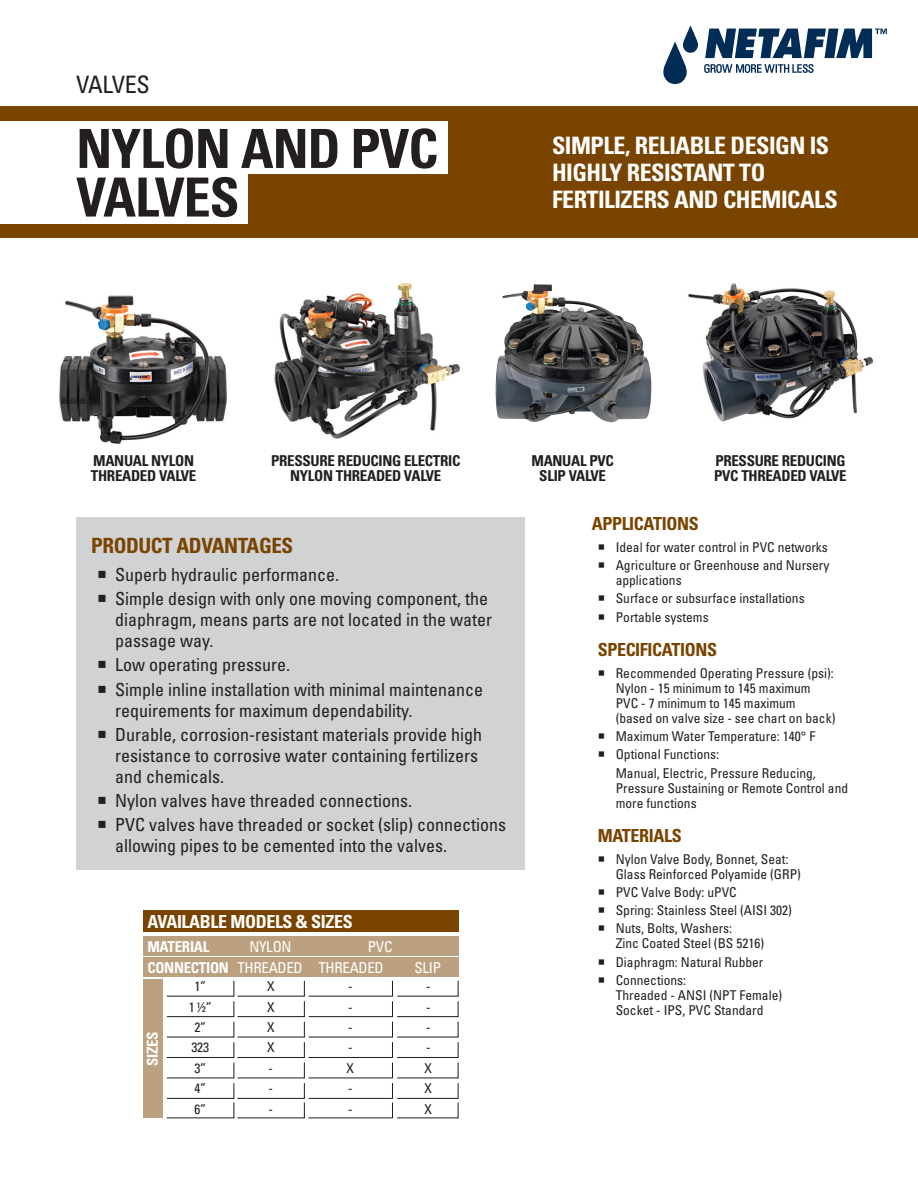
<style>
.page{position:relative;width:918px;height:1188px;background:#fff}
.page>*{position:absolute;margin:0;border:0;box-sizing:border-box;transform-origin:0 0}
.t1{font:700 condensed 54px "Univers LT Std";letter-spacing:-.02em;color:#231f20}
.t2{font:700 condensed 24px/27px "Univers LT Std";letter-spacing:-.02em;color:#fff}
.t3{font:condensed 24px "Univers LT Std";letter-spacing:-.02em;color:#231f20}
.t4{font:700 condensed 21px "Univers LT Std";letter-spacing:-.02em;color:#794400}
.t5{font:condensed 18px/21px "Univers LT Std";color:#231f20}
.t6{font:700 condensed 18px "Univers LT Std";letter-spacing:-.02em;color:#794400}
.t7{font:700 condensed 18px "Univers LT Std";letter-spacing:-.02em;color:#fff}
.t8{font:700 condensed 15px/15px "Univers LT Std";letter-spacing:-.02em;color:#231f20;text-align:center}
.t9{font:condensed 15px/21px "Univers LT Std";letter-spacing:-.02em;color:#fff}
.t10{font:700 condensed 15px "Univers LT Std";letter-spacing:-.02em;color:#fff}
.t11{font:condensed 13.5px/20.5px "Univers LT Std";color:#231f20;text-align:justify}
.s1{font-weight:700}
</style>
<div class="page">
<img style="left:495px;top:284px;width:157px;height:139px">
<img style="left:688px;top:283px;width:186px;height:139px">
<img style="left:274px;top:283px;width:186px;height:156px">
<img style="left:59px;top:295px;width:168px;height:149px">
<div style="left:0;top:107px;width:918px;height:131px;background:#794400"></div>
<div style="left:0;top:121px;width:448px;height:53px;background:#fff"></div>
<svg style="left:705px;top:29px;width:182px;height:29px"></svg>
<svg style="left:663px;top:25px;width:35px;height:59px"></svg>
<svg style="left:704px;top:64px;width:110px;height:9px"></svg>
<div style="left:76px;top:517px;width:449px;height:352px;background:#d1d2d4"></div>
<div style="left:0;top:171px;width:248px;height:53px;background:#fff"></div>
<div style="left:143px;top:937px;width:315px;height:19px;background:#bca180"></div>
<div style="left:143px;top:958px;width:315px;height:19px;background:#bca180"></div>
<div style="left:143px;top:910px;width:315px;height:22px;background:#794400"></div>
<svg style="left:166px;top:980px;width:293px;height:139px"></svg>
<div style="left:143px;top:979px;width:19px;height:139px;background:#bca180"></div>
<p class="t3" style="left:76px;top:69px;width:75px">VALVES</p>
<p class="t1" style="left:76px;top:116px;width:364px">NYLON AND PVC</p>
<p class="t1" style="left:76px;top:164px;width:165px">VALVES</p>
<p class="t2" style="left:552px;top:132px;width:279px">SIMPLE, RELIABLE DESIGN IS<br>HIGHLY RESISTANT TO</p>
<p class="t2" style="left:552px;top:186px;width:287px">FERTILIZERS AND CHEMICALS</p>
<p class="t8" style="left:93px;top:453px;width:102px">MANUAL NYLON</p>
<p class="t8" style="left:91px;top:468px;width:107px">THREADED VALVE</p>
<p class="t8" style="left:271px;top:453px;width:191px">PRESSURE REDUCING ELECTRIC<br>NYLON THREADED VALVE</p>
<p class="t8" style="left:532px;top:453px;width:84px">MANUAL PVC</p>
<p class="t8" style="left:539px;top:468px;width:68px">SLIP VALVE</p>
<p class="t8" style="left:715px;top:453px;width:132px">PRESSURE REDUCING</p>
<p class="t8" style="left:714px;top:468px;width:134px">PVC THREADED VALVE</p>
<p class="t4" style="left:91px;top:533px;width:204px">PRODUCT ADVANTAGES</p>
<p class="t5" style="left:97px;top:564px;width:243px">○ Superb hydraulic performance.</p>
<p class="t5" style="left:115px;top:588px;width:378px;text-indent:-18px">○ Simple design with only one moving component, the diaphragm, means parts are not located in the water passage way.</p>
<p class="t5" style="left:97px;top:654px;width:194px">○ Low operating pressure.</p>
<p class="t5" style="left:115px;top:679px;width:369px;text-indent:-18px">○ Simple inline installation with minimal maintenance requirements for maximum dependability.</p>
<p class="t5" style="left:115px;top:724px;width:368px;text-indent:-18px">○ Durable, corrosion-resistant materials provide high resistance to corrosive water containing fertilizers and chemicals.</p>
<p class="t5" style="left:97px;top:790px;width:316px">○ Nylon valves have threaded connections.</p>
<p class="t5" style="left:115px;top:814px;width:392px;text-indent:-18px">○ PVC valves have threaded or socket (slip) connections allowing pipes to be cemented into the valves.</p>
<p class="t7" style="left:147px;top:910px;width:207px">AVAILABLE MODELS &amp; SIZES</p>
<p class="t9" style="left:147px;top:936px;width:246px;text-indent:220px">PVC<br><span class="s1">CONNECTION</span> THREADED THREADED</p>
<p class="t10" style="left:147px;top:937px;width:63px">MATERIAL</p>
<p class="t9" style="left:249px;top:936px;width:44px">NYLON</p>
<p class="t9" style="left:414px;top:957px;width:28px">SLIP</p>
<p class="t10" style="left:143px;top:1066px;width:36px;rotate:-90deg">SIZES</p>
<p class="t11" style="left:189px;top:976px;width:25px;text-align:center">1”<br>1 ½”<br>2”<br>323<br>3”<br>4”<br>6”</p>
<p class="t11" style="left:267px;top:976px;width:9px">X X X X - - -</p>
<p class="t11" style="left:347px;top:976px;width:9px">- - - - X - -</p>
<p class="t11" style="left:425px;top:976px;width:9px">- - - - X X X</p>
<p class="t6" style="left:592px;top:513px;width:108px">APPLICATIONS</p>
<p class="t11" style="left:598px;top:537px;width:232px">○ Ideal for water control in PVC networks</p>
<p class="t11" style="left:616px;top:558px;width:215px;line-height:15px;text-indent:-18px">○ Agriculture or Greenhouse and Nursery applications</p>
<p class="t11" style="left:598px;top:588px;width:208px">○ Surface or subsurface installations</p>
<p class="t11" style="left:598px;top:606px;width:112px">○ Portable systems</p>
<p class="t6" style="left:598px;top:639px;width:121px">SPECIFICATIONS</p>
<p class="t11" style="left:598px;top:665px;width:238px;line-height:15px;text-align:center">○ Recommended Operating Pressure (psi):<br>Nylon - 15 minimum to 145 maximum</p>
<p class="t11" style="left:616px;top:693px;width:181px">PVC - 7 minimum to 145 maximum</p>
<p class="t11" style="left:616px;top:708px;width:221px">(based on valve size - see chart on back)</p>
<p class="t11" style="left:598px;top:726px;width:219px">○ Maximum Water Temperature: 140° F</p>
<p class="t11" style="left:598px;top:744px;width:123px">○ Optional Functions:</p>
<p class="t11" style="left:616px;top:762px;width:202px">Manual, Electric, Pressure Reducing,</p>
<p class="t11" style="left:616px;top:780px;width:234px;line-height:15px">Pressure Sustaining or Remote Control and more functions</p>
<p class="t6" style="left:598px;top:825px;width:86px">MATERIALS</p>
<p class="t11" style="left:598px;top:849px;width:192px">○ Nylon Valve Body, Bonnet, Seat:</p>
<p class="t11" style="left:616px;top:864px;width:187px">Glass Reinforced Polyamide (GRP)</p>
<p class="t11" style="left:598px;top:882px;width:141px">○ PVC Valve Body: uPVC</p>
<p class="t11" style="left:598px;top:900px;width:196px">○ Spring: Stainless Steel (AISI 302)</p>
<p class="t11" style="left:598px;top:918px;width:136px">○ Nuts, Bolts, Washers:</p>
<p class="t11" style="left:616px;top:933px;width:150px">Zinc Coated Steel (BS 5216)</p>
<p class="t11" style="left:598px;top:951px;width:167px">○ Diaphragm: Natural Rubber</p>
<p class="t11" style="left:598px;top:970px;width:90px">○ Connections:</p>
<p class="t11" style="left:616px;top:985px;width:168px">Threaded - ANSI (NPT Female)</p>
<p class="t11" style="left:616px;top:1000px;width:149px">Socket - IPS, PVC Standard</p>
</div>
